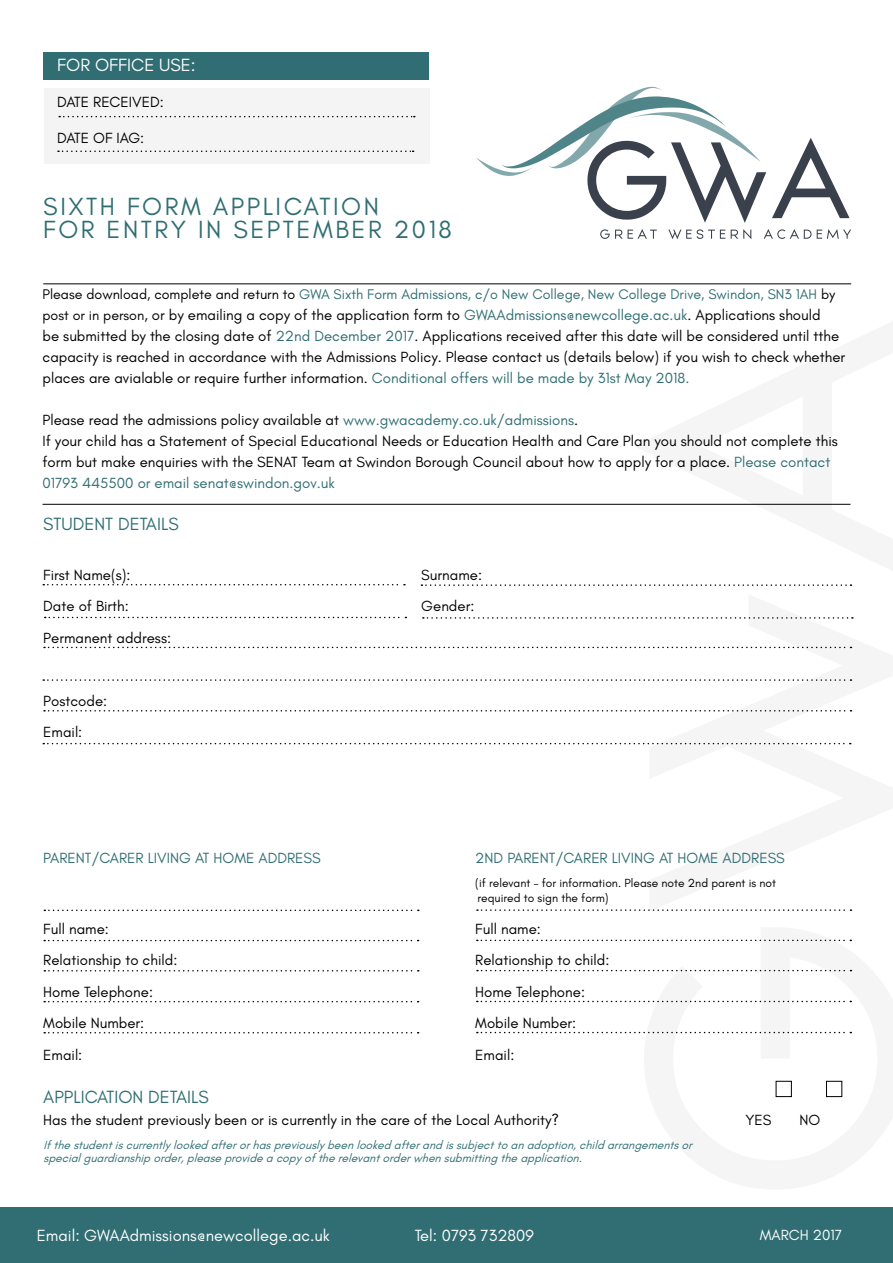
<style>
.page{position:relative;width:893px;height:1263px;background:#fff}
.page>*{position:absolute;margin:0;border:0;box-sizing:border-box;transform-origin:0 0}
.t1{font:25.35px/23.5px "Glacial Indifference";letter-spacing:.1em;color:#306e73}
.t2{font:18px "Glacial Indifference";color:#306e73}
.t3{font:18px "Glacial Indifference";color:#fff}
.t4{font:16.5px "Glacial Indifference";color:#fff}
.t5{font:15px/21px "Glacial Indifference";color:#000}
.t6{font:15px "Glacial Indifference";color:#306e73}
.t7{font:15px "Glacial Indifference";color:#fff}
.t8{font:14.25px "Glacial Indifference";color:#306e73}
.t9{font:italic 12px/13.5px "Glacial Indifference";color:#306e73}
.t10{font:12px/15px "Glacial Indifference";color:#000}
.s1{color:#000}
.s2{font-size:14.25px}
.s3{color:#306e73}
</style>
<div class="page">
<svg style="left:644px;top:939px;width:209px;height:159px"></svg>
<svg style="left:649px;top:617px;width:205px;height:294px"></svg>
<svg style="left:772px;top:138px;width:78px;height:80px"></svg>
<svg style="left:476px;top:87px;width:290px;height:136px"></svg>
<svg style="left:600px;top:229px;width:57px;height:10px"></svg>
<svg style="left:668px;top:229px;width:57px;height:10px"></svg>
<svg style="left:731px;top:229px;width:20px;height:10px"></svg>
<svg style="left:764px;top:229px;width:47px;height:10px"></svg>
<svg style="left:817px;top:229px;width:34px;height:10px"></svg>
<hr style="left:43px;top:283px;width:808px;height:1px;background:#000">
<svg style="left:43px;top:584px;width:362px;height:1px"></svg>
<svg style="left:421px;top:584px;width:430px;height:2px"></svg>
<svg style="left:44px;top:647px;width:807px;height:1px"></svg>
<svg style="left:43px;top:679px;width:808px;height:2px"></svg>
<svg style="left:44px;top:710px;width:807px;height:1px"></svg>
<div style="left:0;top:1208px;width:893px;height:55px;background:#306e73"></div>
<svg style="left:45px;top:617px;width:361px;height:1px"></svg>
<svg style="left:423px;top:617px;width:430px;height:2px"></svg>
<svg style="left:477px;top:909px;width:374px;height:2px"></svg>
<svg style="left:44px;top:909px;width:375px;height:2px"></svg>
<svg style="left:477px;top:940px;width:374px;height:1px"></svg>
<svg style="left:44px;top:940px;width:375px;height:1px"></svg>
<svg style="left:477px;top:970px;width:374px;height:1px"></svg>
<div style="left:44px;top:52px;width:385px;height:27px;background:#306e73"></div>
<svg style="left:44px;top:970px;width:375px;height:1px"></svg>
<svg style="left:477px;top:1001px;width:374px;height:1px"></svg>
<svg style="left:44px;top:1001px;width:375px;height:1px"></svg>
<svg style="left:477px;top:1032px;width:374px;height:1px"></svg>
<svg style="left:44px;top:1032px;width:375px;height:1px"></svg>
<div style="left:776px;top:1081px;width:16px;height:16px;border:1px solid #000"></div>
<div style="left:826px;top:1081px;width:16px;height:16px;border:1px solid #000"></div>
<div style="left:44px;top:88px;width:385px;height:76px;background:#f4f4f4"></div>
<svg style="left:59px;top:116px;width:356px;height:1px"></svg>
<svg style="left:58px;top:151px;width:356px;height:1px"></svg>
<hr style="left:43px;top:504px;width:807px;height:1px;background:#000">
<svg style="left:43px;top:743px;width:808px;height:1px"></svg>
<p class="t3" style="left:57px;top:55px;width:80px">FOR OFFICE</p>
<p class="t3" style="left:159px;top:55px;width:38px">USE:</p>
<p class="t5" style="left:57px;top:92px;width:45px">DATE RECEIVE</p>
<p class="t5" style="left:150px;top:92px;width:15px">D:</p>
<p class="t5" style="left:57px;top:128px;width:88px">DATE OF IAG:</p>
<h1 class="t1" style="left:43px;top:195px;width:410px">Sixth Form Application<br>for entry in September 2018</h1>
<p class="t8" style="left:43px;top:286px;width:794px"><span class="s1">Please download, complete and return to</span> GWA Sixth Form Admissions, c/o New College, New College Drive, Swindon, SN3 1AH <span class="s1">by</span></p>
<p class="t5" style="left:43px;top:304px;width:804px"><span class="s2">post or in person</span>, or by emailing a copy of the application form to <span class="s3">GWAAdmissions@newcollege.ac.uk</span>. Applications should<br>be submitted by the closing date of <span class="s3">22nd December 2017</span>. Applications received after this date will be considered until tthe capacity is reached in accordance with the Admissions Policy. Please contact us (details below) if you wish to check whether places are avialable or require further information. <span class="s3">Conditional offers will be made by 31st May 2018.</span></p>
<p class="t5" style="left:43px;top:409px;width:797px">Please read the admissions policy available at <span class="s3">www.gwacademy.co.uk/admissions</span>.<br>If your child has a Statement of Special Educational Needs or Education Health and Care Plan you should not complete this form but make enquiries with the SENAT Team at Swindon Borough Council about how to apply for a place. <span class="s3">Please contact 01793 445500 or email senat@swindon.gov.uk</span></p>
<p class="t2" style="left:43px;top:514px;width:134px">student Details</p>
<p class="t5" style="left:43px;top:564px;width:89px">First Name(s):</p>
<p class="t5" style="left:421px;top:564px;width:62px">Surname:</p>
<p class="t5" style="left:43px;top:596px;width:87px">Date of Birth:</p>
<p class="t5" style="left:421px;top:596px;width:55px">Gender:</p>
<p class="t5" style="left:43px;top:627px;width:129px">Permanent address:</p>
<p class="t5" style="left:43px;top:685px;width:65px;line-height:31.5px">Postcode:<br>Email:</p>
<p class="t6" style="left:43px;top:850px;width:226px">parent/carer living at home add</p>
<p class="t6" style="left:287px;top:850px;width:26px">ress</p>
<p class="t6" style="left:475px;top:850px;width:258px">2nd parent/carer living at home add</p>
<p class="t6" style="left:751px;top:850px;width:26px">ress</p>
<p class="t10" style="left:475px;top:876px;width:302px">(if relevant – for information. Please note 2nd parent is not required to sign the form)</p>
<p class="t5" style="left:43px;top:918px;width:67px">Full name:</p>
<p class="t5" style="left:475px;top:918px;width:67px">Full name:</p>
<p class="t5" style="left:43px;top:950px;width:179px">Relationship to child: R</p>
<p class="t5" style="left:483px;top:950px;width:127px">elationship to child:</p>
<p class="t5" style="left:43px;top:981px;width:158px">Home Telephone: H</p>
<p class="t5" style="left:484px;top:981px;width:102px">ome Telephone:</p>
<p class="t5" style="left:43px;top:1013px;width:145px">Mobile Number: M</p>
<p class="t5" style="left:487px;top:1013px;width:91px">obile Number:</p>
<p class="t5" style="left:43px;top:1044px;width:85px">Email: E</p>
<p class="t5" style="left:484px;top:1044px;width:32px">mail:</p>
<p class="t2" style="left:43px;top:1087px;width:164px">application Details</p>
<p class="t5" style="left:43px;top:1110px;width:551px">Has the student previously been or is currently in the care of the Local Authority? YE</p>
<p class="t5" style="left:763px;top:1110px;width:26px">S NO</p>
<p class="t9" style="left:44px;top:1138px;width:654px">Ifthestudentiscurrentlylookedafterorhaspreviouslybeenlookedafterandissubjecttoanadoption,childarrangementsor specialguardianshiporder,pleaseprovideacopyoftherelevantorderwhensubmitting theapplication.</p>
<p class="t4" style="left:37px;top:1226px;width:325px">Email: GWAAdmissions@newcollege.ac.uk T</p>
<p class="t4" style="left:420px;top:1226px;width:115px">el: 0793 732809</p>
<p class="t7" style="left:760px;top:1226px;width:31px">MARCH</p>
<p class="t7" style="left:813px;top:1226px;width:31px">2017</p>
</div>
